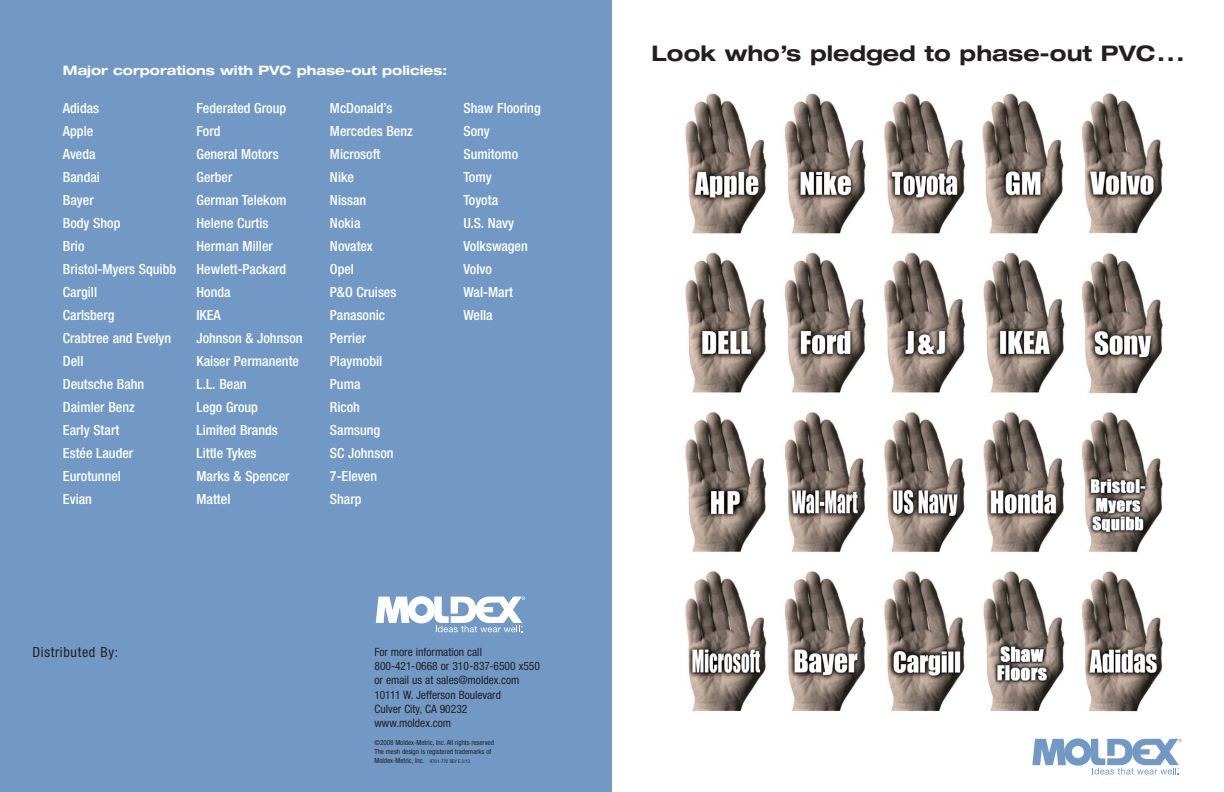
<style>
.page{position:relative;width:1224px;height:792px;background:#fff}
.page>*{position:absolute;margin:0;border:0;box-sizing:border-box;transform-origin:0 0}
.t1{font:700 expanded 21.5px "Helvetica Neue";color:#231f20}
.t2{font:500 condensed 14px/23px "Helvetica Neue";color:#fff}
.t3{font:condensed 14px "Helvetica Neue";letter-spacing:.05em;color:#231f20}
.t4{font:700 expanded 13px "Helvetica Neue";color:#fff}
.t5{font:condensed 11.5px/14.2px "Helvetica Neue";color:#231f20}
.t6{font:condensed 7px/8.9px "Helvetica Neue";color:#231f20}
.s1{font-size:5px}
</style>
<div class="page">
<img style="left:685px;top:93px;width:478px;height:619px">
<div style="left:0;top:0;width:612px;height:792px;background:#7299c6"></div>
<svg style="left:1032px;top:738px;width:150px;height:37px"></svg>
<svg style="left:376px;top:596px;width:149px;height:36px"></svg>
<p class="t4" style="left:63px;top:65px;width:386px">Major corporations with PVC phase-out policies:</p>
<p class="t2" style="left:63px;top:97px;width:115px">Adidas<br>Apple<br>Aveda<br>Bandai<br>Bayer<br>Body Shop<br>Brio<br>Bristol-Myers Squibb<br>Cargill<br>Carlsberg<br>Crabtree and Evelyn<br>Dell<br>Deutsche Bahn<br>Daimler Benz<br>Early Start<br>Estée Lauder<br>Eurotunnel<br>Evian</p>
<p class="t2" style="left:196px;top:97px;width:108px">Federated Group<br>Ford<br>General Motors<br>Gerber<br>German Telekom<br>Helene Curtis<br>Herman Miller<br>Hewlett-Packard<br>Honda<br>IKEA<br>Johnson &amp; Johnson<br>Kaiser Permanente<br>L.L. Bean<br>Lego Group<br>Limited Brands<br>Little Tykes<br>Marks &amp; Spencer<br>Mattel</p>
<p class="t2" style="left:330px;top:97px;width:84px">McDonald’s<br>Mercedes Benz<br>Microsoft<br>Nike<br>Nissan<br>Nokia<br>Novatex<br>Opel<br>P&amp;O Cruises<br>Panasonic<br>Perrier<br>Playmobil<br>Puma<br>Ricoh<br>Samsung<br>SC Johnson<br>7-Eleven<br>Sharp</p>
<p class="t2" style="left:463px;top:97px;width:79px">Shaw Flooring<br>Sony<br>Sumitomo<br>Tomy<br>Toyota<br>U.S. Navy<br>Volkswagen<br>Volvo<br>Wal-Mart<br>Wella</p>
<p class="t3" style="left:32px;top:647px;width:87px">Distributed By:</p>
<p class="t5" style="left:374px;top:646px;width:167px">For more information call<br>800-421-0668 or 310-837-6500 x550 or email us at sales@moldex.com<br>10111 W. Jefferson Boulevard<br>Culver City, CA 90232 www.moldex.com</p>
<p class="t6" style="left:374px;top:738px;width:121px">©2008 Moldex-Metric, Inc. All rights reserved<br>The mesh design is registered trademarks of<br>Moldex-Metric, Inc. <span class="s1">9701-770 REV E 3/13</span></p>
<h1 class="t1" style="left:651px;top:45px;width:535px">Look who’s pledged to phase-out PVC...</h1>
</div>
